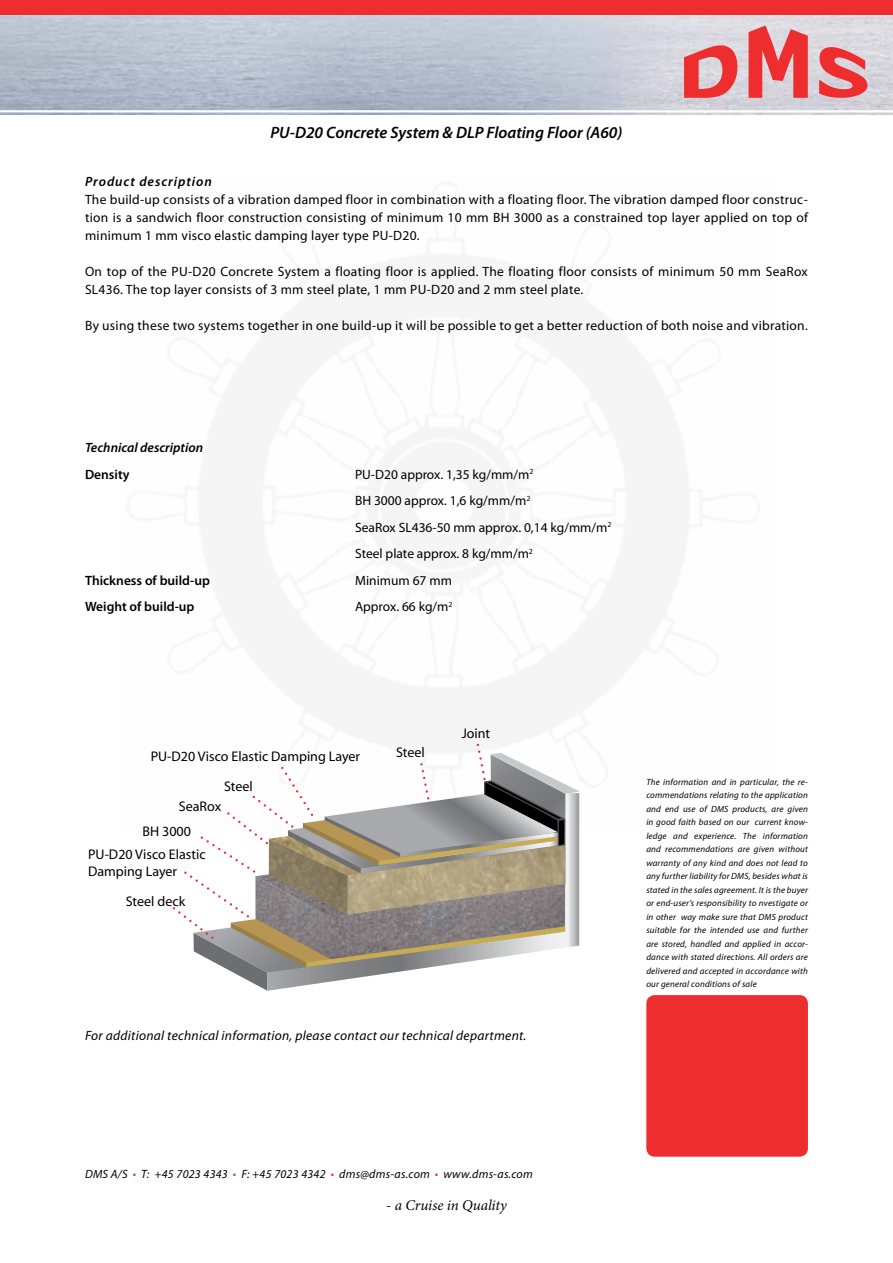
<style>
.page{position:relative;width:893px;height:1263px;background:#fff}
.page>*{position:absolute;margin:0;border:0;box-sizing:border-box;transform-origin:0 0}
.t1{font:italic 600 16.5px "Myriad Pro";color:#000}
.t2{font:italic 15px "Minion Pro";letter-spacing:-.005em;color:#000}
.t3{font:13.95px/16.8px "Myriad";color:#000}
.t4{font:13.5px/18px "Myriad Pro";letter-spacing:.02em;color:#000;text-align:justify}
.t5{font:13.5px/26.5px "Myriad Pro";color:#000}
.t6{font:italic 13.5px "Myriad Pro";letter-spacing:.02em;color:#000}
.t7{font:600 13.5px "Myriad Pro";color:#000}
.t8{font:italic 600 13.5px "Myriad Pro";color:#000}
.t9{font:italic 600 13.5px "Myriad Pro";letter-spacing:.07em;color:#000}
.t10{font:italic 12px "Myriad Pro";letter-spacing:.02em;color:#000}
.t11{font:italic 9px/13.5px "Myriad Pro";letter-spacing:.02em;color:#000;text-align:justify}
.s1{color:#ee2d2e}
</style>
<div class="page">
<img style="left:0;top:14px;width:893px;height:101px">
<div style="left:0;top:0;width:893px;height:14px;background:#ee2d2e"></div>
<hr style="left:0;top:110px;width:893px;height:2px;background:#fff">
<svg style="left:684px;top:45px;width:53px;height:53px;background:#e56f72"></svg>
<svg style="left:749px;top:26px;width:59px;height:72px;background:#e6686b"></svg>
<svg style="left:819px;top:46px;width:48px;height:52px;background:#e47377"></svg>
<div style="left:646px;top:995px;width:162px;height:162px;background:#ee2d2e;border-radius:9px"></div>
<svg style="left:172px;top:743px;width:408px;height:248px"></svg>
<h1 class="t1" style="left:270px;top:122px;width:353px">PU-D20 Concrete System &amp; DLP Floating Floor (A60)</h1>
<h3 class="t9" style="left:85px;top:173px;width:128px">Product description</h3>
<p class="t4" style="left:85px;top:190px;width:724px">The build-up consists of a vibration damped floor in combination with a floating floor. The vibration damped floor construc&shy;tion is a sandwich floor construction consisting of minimum 10 mm BH 3000 as a constrained top layer applied on top of minimum 1 mm visco elastic damping layer type PU-D20.</p>
<h3 class="t4" style="left:85px;top:262px;width:724px">On top of the PU-D20 Concrete System a floating floor is applied. The floating floor consists of minimum 50 mm SeaRox<br>SL436. The top layer consists of 3 mm steel plate, 1 mm PU-D20 and 2 mm steel plate.</h3>
<h3 class="t4" style="left:85px;top:316px;width:724px">By using these two systems together in one build-up it will be possible to get a better reduction of both noise and vibration.</h3>
<h3 class="t8" style="left:85px;top:439px;width:120px">Technical description</h3>
<h3 class="t7" style="left:85px;top:466px;width:46px">Density</h3>
<h3 class="t5" style="left:355px;top:461px;width:258px">PU-D20 approx. 1,35 kg/mm/m<sup>2<br></sup>BH 3000 approx. 1,6 kg/mm/m<sup>2<br></sup>SeaRox SL436-50 mm approx. 0,14 kg/mm/m<sup>2<br></sup>Steel plate approx. 8 kg/mm/m<sup>2</sup></h3>
<h3 class="t7" style="left:85px;top:572px;width:126px">Thickness of build-up</h3>
<h3 class="t5" style="left:355px;top:567px;width:98px">Minimum 67 mm</h3>
<h3 class="t7" style="left:85px;top:598px;width:111px">Weight of build-up</h3>
<h3 class="t5" style="left:355px;top:593px;width:99px">Approx. 66 kg/m<sup>2</sup></h3>
<h3 class="t3" style="left:151px;top:749px;width:211px">PU-D20 Visco Elastic Damping Layer</h3>
<h3 class="t3" style="left:179px;top:798px;width:44px">SeaRox</h3>
<h3 class="t3" style="left:224px;top:778px;width:30px">Steel</h3>
<h3 class="t3" style="left:142px;top:824px;width:50px">BH 3000</h3>
<h3 class="t3" style="left:88px;top:847px;width:119px">PU-D20 Visco Elastic<br>Damping Layer</h3>
<h3 class="t3" style="left:126px;top:893px;width:61px">Steel deck</h3>
<h3 class="t3" style="left:396px;top:744px;width:30px">Steel</h3>
<h3 class="t3" style="left:462px;top:725px;width:30px">Joint</h3>
<h3 class="t6" style="left:85px;top:1027px;width:443px">For additional technical information, please contact our technical department.</h3>
<h3 class="t10" style="left:85px;top:1167px;width:449px">DMS A/S <span class="s1">•</span> T: +45 7023 4343 <span class="s1">•</span> F: +45 7023 4342 <span class="s1">•</span> dms@dms-as.com <span class="s1">•</span> www.dms-as.com</h3>
<h2 class="t2" style="left:386px;top:1195px;width:122px">- a Cruise in Quality</h2>
<p class="t11" style="left:646px;top:775px;width:163px">The information and in particular, the re&shy;commendations relating to the application and end use of DMS products, are given in good faith based on our current know&shy;ledge and experience. The information and recommendations are given without warranty of any kind and does not lead to any further liability for DMS, besides what is stated in the sales agreement. It is the buyer or end-user’s responsibility to nvestigate or in other way make sure that DMS product suitable for the intended use and further are stored, handled and applied in accor&shy;dance with stated directions. All orders are delivered and accepted in accordance with our general conditions of sale</p>
</div>
